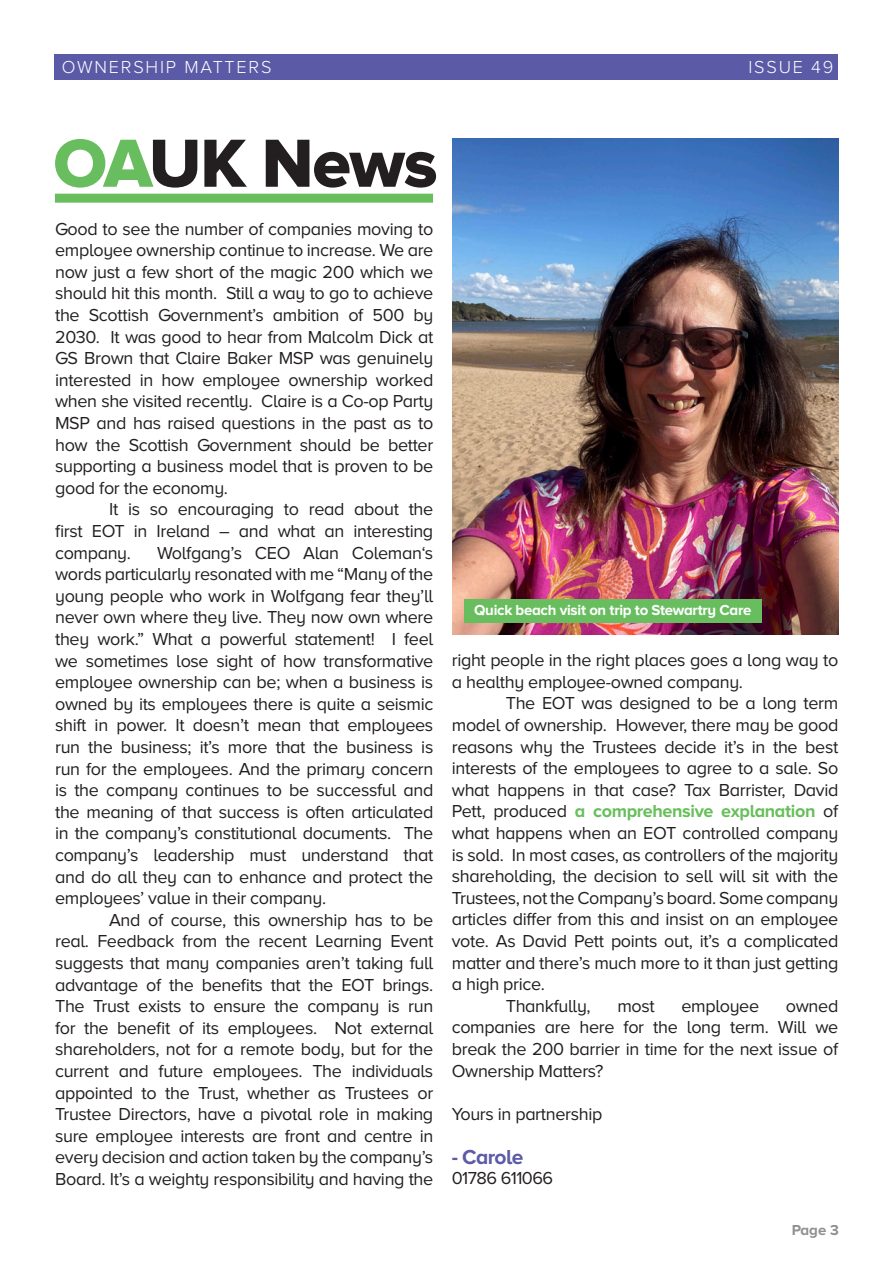
<style>
.page{position:relative;width:893px;height:1263px;background:#fff}
.page>*{position:absolute;margin:0;border:0;box-sizing:border-box;transform-origin:0 0}
.t1{font:70.5px "Proxima Nova A Extrabld";letter-spacing:-.02em;color:#231f20}
.t2{font:700 21px "Proxima Nova A";letter-spacing:-.03em;color:#5d5ba8}
.t3{font:18px/21.6px "Proxima Nova A";letter-spacing:-.02em;color:#231f20;text-align:justify}
.t4{font:300 18px "Proxima Nova A";letter-spacing:.1em;color:#fff}
.t5{font:700 15px "Proxima Nova A";letter-spacing:-.02em;color:#fff}
.t6{font:700 15px "Proxima Nova A";color:#231f20}
.s1{color:#68be5e}
.s2{font-weight:700;color:#68be5c}
</style>
<div class="page">
<div style="left:54px;top:54px;width:783px;height:26px;background:#5b5aa7"></div>
<div style="left:55px;top:194px;width:378px;height:9px;background:#68be5c"></div>
<img style="left:453px;top:139px;width:386px;height:495px">
<div style="left:464px;top:599px;width:297px;height:24px;background:#68be5e"></div>
<p class="t4" style="left:62px;top:57px;width:211px">OWNERSHIP MATTERS</p>
<p class="t4" style="left:748px;top:57px;width:86px">ISSUE 49</p>
<p class="t1" style="left:53px;top:123px;width:386px"><span class="s1">OA</span>UK News</p>
<p class="t3" style="left:55px;top:217px;width:380px">Good to see the number of companies moving to employee ownership continue to increase. We are now just a few short of the magic 200 which we should hit this month. Still a way to go to achieve the Scottish Government’s ambition of 500 by 2030. It was good to hear from Malcolm Dick at GS Brown that Claire Baker MSP was genuinely interested in how employee ownership worked when she visited recently. Claire is a Co-op Party MSP and has raised questions in the past as to how the Scottish Government should be better supporting a business model that is proven to be good for the economy.</p>
<p class="t3" style="left:55px;top:498px;width:380px;text-indent:54px">It is so encouraging to read about the first EOT in Ireland – and what an interesting company.</p>
<p class="t3" style="left:55px;top:541px;width:380px;text-indent:102px">Wolfgang’s CEO Alan Coleman‘s words particularly resonated with me “Many of the young people who work in Wolfgang fear they’ll never own where they live. They now own where they work.” What a powerful statement! I feel we sometimes lose sight of how transformative employee ownership can be; when a business is owned by its employees there is quite a seismic shift in power. It doesn’t mean that employees run the business; it’s more that the business is run for the employees. And the primary concern is the company continues to be successful and the meaning of that success is often articulated in the company’s constitutional documents. The company’s leadership must understand that and do all they can to enhance and protect the employees’ value in their company.</p>
<p class="t3" style="left:55px;top:909px;width:380px;text-indent:54px">And of course, this ownership has to be real. Feedback from the recent Learning Event suggests that many companies aren’t taking full advantage of the benefits that the EOT brings.<br>The Trust exists to ensure the company is run for the benefit of its employees. Not external shareholders, not for a remote body, but for the current and future employees. The individuals appointed to the Trust, whether as Trustees or Trustee Directors, have a pivotal role in making sure employee interests are front and centre in every decision and action taken by the company’s Board. It’s a weighty responsibility and having the</p>
<p class="t5" style="left:474px;top:602px;width:279px">Quick beach visit on trip to Stewartry Care</p>
<p class="t3" style="left:452px;top:649px;width:388px">right people in the right places goes a long way to a healthy employee-owned company.</p>
<p class="t3" style="left:452px;top:692px;width:388px;text-indent:54px">The EOT was designed to be a long term model of ownership. However, there may be good reasons why the Trustees decide it’s in the best interests of the employees to agree to a sale. So what happens in that case? Tax Barrister, David Pett, produced <span class="s2">a comprehensive explanation</span> of what happens when an EOT controlled company is sold. In most cases, as controllers of the majority shareholding, the decision to sell will sit with the Trustees, not the Company’s board. Some company articles differ from this and insist on an employee vote. As David Pett points out, it’s a complicated matter and there’s much more to it than just getting a high price.</p>
<p class="t3" style="left:506px;top:995px;width:86px">Thankfully,</p>
<p class="t3" style="left:617px;top:995px;width:39px">most</p>
<p class="t3" style="left:681px;top:995px;width:79px">employee</p>
<p class="t3" style="left:452px;top:995px;width:388px;text-indent:334px">owned companies are here for the long term. Will we break the 200 barrier in time for the next issue of Ownership Matters?</p>
<p class="t3" style="left:452px;top:1103px;width:152px">Yours in partnership</p>
<p class="t2" style="left:452px;top:1145px;width:73px">- Carole</p>
<p class="t3" style="left:452px;top:1167px;width:103px">01786 611066</p>
<p class="t6" style="left:791px;top:1222px;width:49px">Page 3</p>
</div>
